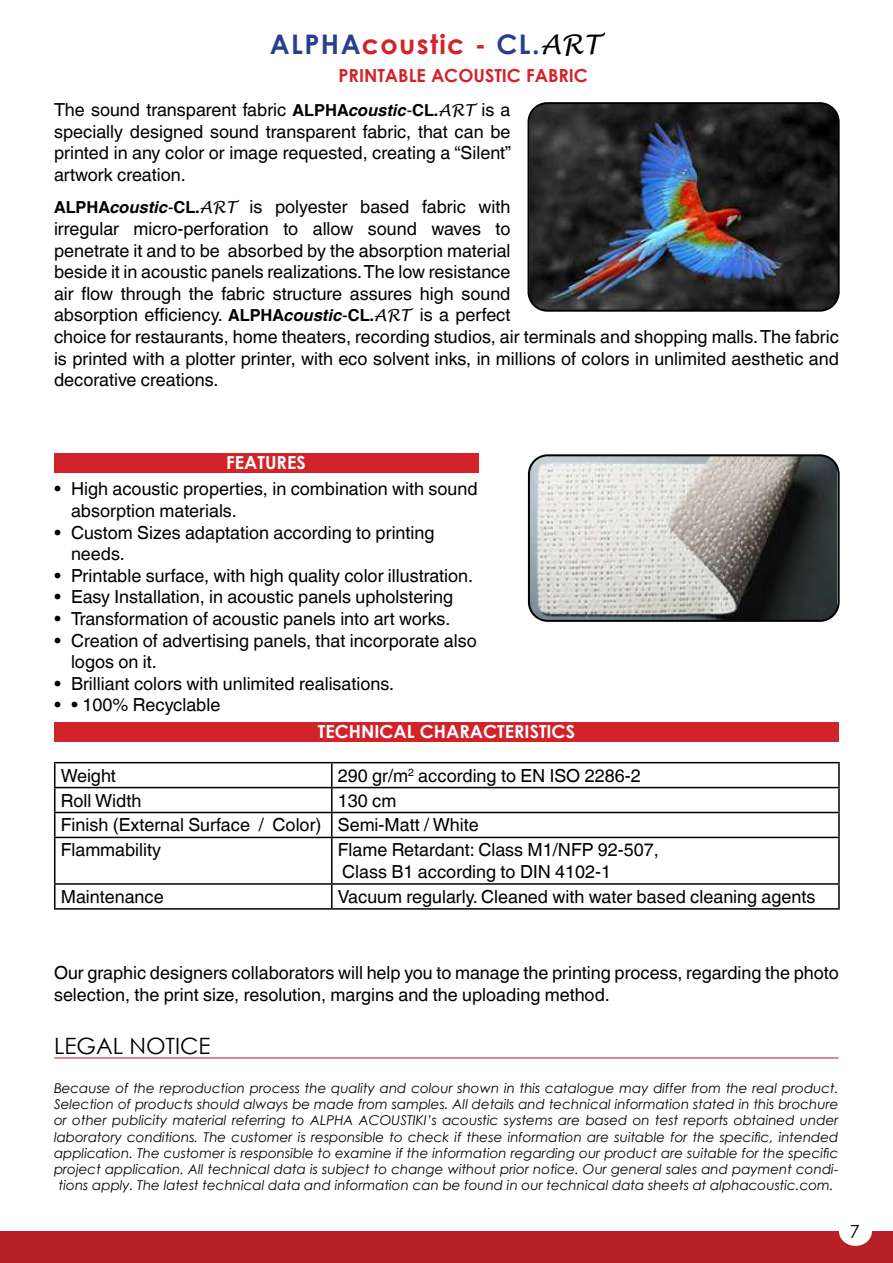
<style>
.page{position:relative;width:893px;height:1263px;background:#fff}
.page>*{position:absolute;margin:0;border:0;box-sizing:border-box;transform-origin:0 0}
.t1{font:700 27px "Century Gothic";letter-spacing:.05em;color:#25408f}
.t2{font:22.5px "Century Gothic";color:#000}
.t3{font:18px/21.6px "Helvetica World";color:#000}
.t4{font:700 18px "Century Gothic";color:#fff}
.t5{font:700 18px "Century Gothic";color:#d2232a}
.t6{font:18px "Century Gothic";color:#000}
.t7{font:italic 13.5px/16.2px "Century Gothic";color:#000;text-align:center}
.s1{color:#d2232a}
.s2{font-family:"Lucida Handwriting";font-weight:400;font-style:italic;color:#000}
.s3{font-weight:700;font-size:16.5px}
.s4{font-weight:700;font-style:italic;font-size:16.5px}
.s5{font-size:16.5px}
.s6{font-family:"Lucida Handwriting";font-style:italic;font-size:16.5px}
</style>
<div class="page">
<div style="left:0;top:1231px;width:893px;height:32px;background:#b82025"></div>
<div style="left:839px;top:1217px;width:33px;height:29px;background:#fff;border-radius:50%"></div>
<hr style="left:54px;top:1057px;width:784px;height:2px;background:#d2232a">
<div style="left:54px;top:454px;width:424px;height:19px;background:#d2232a"></div>
<div style="left:54px;top:723px;width:785px;height:19px;background:#d2232a"></div>
<hr style="left:54px;top:762px;width:278px;height:1px;background:#000">
<hr style="left:54px;top:763px;width:2px;height:24px;background:#000">
<hr style="left:332px;top:762px;width:508px;height:1px;background:#000">
<hr style="left:331px;top:763px;width:2px;height:24px;background:#000">
<hr style="left:838px;top:763px;width:2px;height:24px;background:#000">
<hr style="left:54px;top:787px;width:278px;height:1px;background:#000">
<hr style="left:54px;top:788px;width:2px;height:24px;background:#000">
<hr style="left:332px;top:787px;width:508px;height:1px;background:#000">
<hr style="left:331px;top:788px;width:2px;height:24px;background:#000">
<hr style="left:838px;top:788px;width:2px;height:24px;background:#000">
<hr style="left:54px;top:812px;width:278px;height:1px;background:#000">
<hr style="left:54px;top:813px;width:2px;height:24px;background:#000">
<hr style="left:332px;top:812px;width:508px;height:1px;background:#000">
<hr style="left:331px;top:813px;width:2px;height:24px;background:#000">
<hr style="left:838px;top:813px;width:2px;height:24px;background:#000">
<hr style="left:54px;top:837px;width:278px;height:1px;background:#000">
<hr style="left:54px;top:838px;width:2px;height:45px;background:#000">
<hr style="left:332px;top:837px;width:508px;height:1px;background:#000">
<hr style="left:331px;top:838px;width:2px;height:45px;background:#000">
<hr style="left:838px;top:838px;width:2px;height:45px;background:#000">
<hr style="left:54px;top:883px;width:278px;height:2px;background:#000">
<hr style="left:54px;top:885px;width:2px;height:23px;background:#000">
<hr style="left:332px;top:883px;width:508px;height:2px;background:#000">
<hr style="left:331px;top:885px;width:2px;height:23px;background:#000">
<hr style="left:838px;top:885px;width:2px;height:23px;background:#000">
<hr style="left:54px;top:908px;width:278px;height:2px;background:#000">
<hr style="left:332px;top:908px;width:508px;height:2px;background:#000">
<img style="left:531px;top:457px;width:306px;height:162px">
<div style="left:528px;top:454px;width:312px;height:168px;border:2px solid #000;border-radius:19px"></div>
<img style="left:530px;top:105px;width:307px;height:204px">
<div style="left:527px;top:102px;width:313px;height:210px;border:2px solid #000;border-radius:19px"></div>
<h1 class="t1" style="left:270px;top:23px;width:333px">ALPHA<span class="s1">coustic -</span> CL.<span class="s2">ART</span></h1>
<p class="t5" style="left:338px;top:62px;width:251px">PRINTABLE ACOUSTIC FABRIC</p>
<p class="t3" style="left:54px;top:99px;width:459px;text-align:justify">The sound transparent fabric <span class="s3">ALPHA</span><span class="s4">coustic</span><span class="s5">-</span><span class="s3">CL.</span><span class="s6">ART</span> is a specially designed sound transparent fabric, that can be printed in any color or image requested, creating a “Silent” artwork creation.</p>
<p class="t3" style="left:54px;top:196px;width:786px"><span class="s3">ALPHA</span><span class="s4">coustic</span><span class="s5">-</span><span class="s3">CL.</span><span class="s6">ART</span> is polyester based fabric with<br>irregular micro-perforation to allow sound waves to<br>penetrate it and to be absorbed by the absorption material<br>beside it in acoustic panels realizations. The low resistance<br>air flow through the fabric structure assures high sound<br>absorption efficiency. <span class="s3">ALPHA</span><span class="s4">coustic</span><span class="s5">-</span><span class="s3">CL.</span><span class="s6">ART</span> is a perfect<br>choice for restaurants, home theaters, recording studios, air terminals and shopping malls. The fabric is printed with a plotter printer, with eco solvent inks, in millions of colors in unlimited aesthetic and decorative creations.</p>
<p class="t4" style="left:226px;top:448px;width:81px">FEATURES</p>
<p class="t3" style="left:71px;top:478px;width:408px;text-indent:-17px">• High acoustic properties, in combination with sound absorption materials.</p>
<p class="t3" style="left:71px;top:521px;width:365px;text-indent:-17px">• Custom Sizes adaptation according to printing needs.</p>
<p class="t3" style="left:54px;top:565px;width:421px">• Printable surface, with high quality color illustration.</p>
<p class="t3" style="left:54px;top:586px;width:401px">• Easy Installation, in acoustic panels upholstering</p>
<p class="t3" style="left:54px;top:608px;width:398px">• Transformation of acoustic panels into art works.</p>
<p class="t3" style="left:71px;top:629px;width:407px;text-indent:-17px">• Creation of advertising panels, that incorporate also logos on it.</p>
<p class="t3" style="left:54px;top:673px;width:342px">• Brilliant colors with unlimited realisations.</p>
<p class="t3" style="left:54px;top:694px;width:168px">• • 100% Recyclable</p>
<p class="t4" style="left:318px;top:718px;width:259px">TECHNICAL CHARACTERISTICS</p>
<p class="t3" style="left:61px;top:764px;width:57px">Weight</p>
<p class="t3" style="left:338px;top:764px;width:304px">290 gr/m<sup>2</sup> according to EN ISO 2286-2</p>
<p class="t3" style="left:61px;top:789px;width:82px">Roll Width</p>
<p class="t3" style="left:61px;top:788px;width:420px;line-height:24.9px;text-indent:277px">130 cm<br>Finish (External Surface / Color) Semi-Matt / White<br>Flammability</p>
<p class="t3" style="left:338px;top:839px;width:323px">Flame Retardant: Class M1/NFP 92-507,<br>Class B1 according to DIN 4102-1</p>
<p class="t3" style="left:61px;top:886px;width:104px">Maintenance</p>
<p class="t3" style="left:338px;top:886px;width:479px">Vacuum regularly. Cleaned with water based cleaning agents</p>
<p class="t3" style="left:54px;top:962px;width:786px">Our graphic designers collaborators will help you to manage the printing process, regarding the photo selection, the print size, resolution, margins and the uploading method.</p>
<p class="t2" style="left:54px;top:1030px;width:158px">LEGAL NOTICE</p>
<p class="t7" style="left:54px;top:1080px;width:786px">Because of the reproduction process the quality and colour shown in this catalogue may differ from the real product.<br>Selection of products should always be made from samples. All details and technical information stated in this brochure or other publicity material referring to ALPHA ACOUSTIKI’s acoustic systems are based on test reports obtained under laboratory conditions. The customer is responsible to check if these information are suitable for the specific, intended application. The customer is responsible to examine if the information regarding our product are suitable for the specific project application. All technical data is subject to change without prior notice. Our general sales and payment condi&shy;tions apply. The latest technical data and information can be found in our technical data sheets at alphacoustic.com.</p>
<p class="t6" style="left:850px;top:1219px;width:11px">7</p>
</div>
